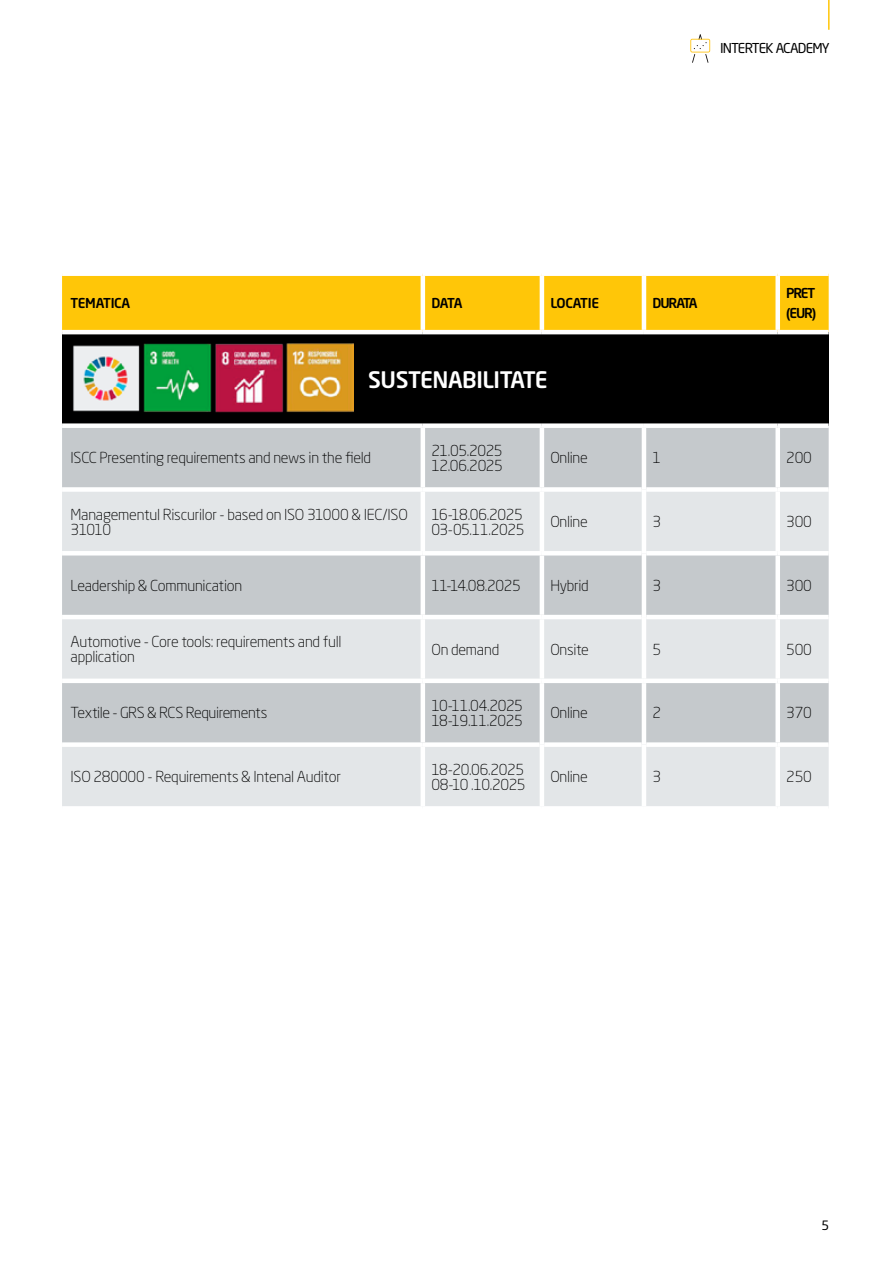
<style>
.page{position:relative;width:893px;height:1263px;background:#fff}
.page>*{position:absolute;margin:0;border:0;box-sizing:border-box;transform-origin:0 0}
.t1{font:500 22.5px "Neo Sans Pro";letter-spacing:-.02em;color:#fff}
.t2{font:300 15px/15px "Neo Sans Pro";letter-spacing:-.02em;color:#000}
.t3{font:500 13.5px/20.7px "Neo Sans Pro";letter-spacing:-.08em;color:#000}
.t4{font:500 13.5px "Neo Sans Pro";letter-spacing:-.02em;color:#000}
.t5{font:13.5px "Neo Sans Pro";letter-spacing:-.05em;color:#000}
.t6{font:12.75px "Neo Sans Std";color:#000}
</style>
<div class="page">
<div style="left:62px;top:276px;width:767px;height:54px;background:#ffc608"></div>
<div style="left:62px;top:332px;width:767px;height:94px;background:#000"></div>
<div style="left:62px;top:428px;width:767px;height:59px;background:#c5c9cc"></div>
<svg style="left:62px;top:492px;width:767px;height:314px;background:#d7dadc"></svg>
<hr style="left:421px;top:276px;width:4px;height:54px;background:#fff">
<hr style="left:540px;top:276px;width:4px;height:54px;background:#fff">
<hr style="left:642px;top:276px;width:4px;height:54px;background:#fff">
<div style="left:775px;top:276px;width:5px;height:54px;background:#fff"></div>
<hr style="left:421px;top:428px;width:4px;height:59px;background:#fff">
<hr style="left:540px;top:428px;width:4px;height:59px;background:#fff">
<hr style="left:421px;top:492px;width:4px;height:59px;background:#fff">
<hr style="left:540px;top:492px;width:4px;height:59px;background:#fff">
<hr style="left:421px;top:555px;width:4px;height:60px;background:#fff">
<hr style="left:540px;top:555px;width:4px;height:60px;background:#fff">
<hr style="left:421px;top:619px;width:4px;height:60px;background:#fff">
<hr style="left:540px;top:619px;width:4px;height:60px;background:#fff">
<hr style="left:421px;top:683px;width:4px;height:59px;background:#fff">
<hr style="left:62px;top:330px;width:361px;height:4px;background:#fff">
<hr style="left:423px;top:330px;width:119px;height:4px;background:#fff">
<hr style="left:542px;top:330px;width:102px;height:4px;background:#fff">
<hr style="left:644px;top:330px;width:134px;height:4px;background:#fff">
<hr style="left:778px;top:330px;width:51px;height:4px;background:#fff">
<div style="left:62px;top:423px;width:361px;height:5px;background:#fff"></div>
<div style="left:423px;top:423px;width:119px;height:5px;background:#fff"></div>
<div style="left:542px;top:423px;width:102px;height:5px;background:#fff"></div>
<hr style="left:62px;top:551px;width:361px;height:4px;background:#fff">
<hr style="left:423px;top:551px;width:119px;height:4px;background:#fff">
<hr style="left:542px;top:551px;width:100px;height:4px;background:#fff">
<hr style="left:62px;top:615px;width:361px;height:4px;background:#fff">
<hr style="left:423px;top:615px;width:119px;height:4px;background:#fff">
<hr style="left:542px;top:615px;width:100px;height:4px;background:#fff">
<hr style="left:62px;top:679px;width:361px;height:4px;background:#fff">
<hr style="left:423px;top:679px;width:119px;height:4px;background:#fff">
<div style="left:644px;top:423px;width:134px;height:5px;background:#fff"></div>
<div style="left:778px;top:423px;width:51px;height:5px;background:#fff"></div>
<hr style="left:646px;top:551px;width:132px;height:4px;background:#fff">
<hr style="left:778px;top:551px;width:51px;height:4px;background:#fff">
<hr style="left:646px;top:615px;width:132px;height:4px;background:#fff">
<hr style="left:778px;top:615px;width:51px;height:4px;background:#fff">
<hr style="left:644px;top:679px;width:134px;height:4px;background:#fff">
<hr style="left:778px;top:679px;width:51px;height:4px;background:#fff">
<hr style="left:642px;top:428px;width:4px;height:61px;background:#fff">
<div style="left:775px;top:428px;width:5px;height:59px;background:#fff"></div>
<hr style="left:642px;top:489px;width:4px;height:64px;background:#fff">
<div style="left:775px;top:492px;width:5px;height:59px;background:#fff"></div>
<hr style="left:642px;top:553px;width:4px;height:64px;background:#fff">
<div style="left:775px;top:555px;width:5px;height:60px;background:#fff"></div>
<hr style="left:642px;top:617px;width:4px;height:62px;background:#fff">
<div style="left:775px;top:619px;width:5px;height:60px;background:#fff"></div>
<div style="left:775px;top:683px;width:5px;height:59px;background:#fff"></div>
<hr style="left:542px;top:679px;width:102px;height:4px;background:#fff">
<div style="left:544px;top:742px;width:98px;height:5px;background:#fff"></div>
<hr style="left:540px;top:683px;width:4px;height:62px;background:#fff">
<hr style="left:540px;top:745px;width:4px;height:61px;background:#fff">
<hr style="left:642px;top:683px;width:4px;height:62px;background:#fff">
<hr style="left:642px;top:745px;width:4px;height:61px;background:#fff">
<div style="left:62px;top:742px;width:361px;height:5px;background:#fff"></div>
<hr style="left:421px;top:747px;width:4px;height:59px;background:#fff">
<div style="left:423px;top:742px;width:117px;height:5px;background:#fff"></div>
<div style="left:646px;top:742px;width:132px;height:5px;background:#fff"></div>
<div style="left:775px;top:747px;width:5px;height:59px;background:#fff"></div>
<div style="left:778px;top:742px;width:51px;height:5px;background:#fff"></div>
<img style="left:73px;top:344px;width:280px;height:69px">
<hr style="left:828px;top:0;width:2px;height:30px;background:#ffc608">
<svg style="left:690px;top:34px;width:20px;height:29px"></svg>
<p class="t5" style="left:720px;top:40px;width:111px">INTERTEK ACADEMY</p>
<p class="t4" style="left:71px;top:295px;width:61px">TEMATICA</p>
<p class="t3" style="left:431px;top:292px;width:33px">DATA</p>
<p class="t4" style="left:550px;top:295px;width:50px">LOCATIE</p>
<p class="t3" style="left:652px;top:292px;width:46px">DURATA</p>
<p class="t3" style="left:786px;top:282px;width:32px">PRET (EUR)</p>
<h1 class="t1" style="left:368px;top:365px;width:181px">SUSTENABILITATE</h1>
<p class="t2" style="left:71px;top:450px;width:302px">ISCC Presenting requirements and news in the field</p>
<p class="t2" style="left:431px;top:443px;width:73px">21.05.2025<br>12.06.2025</p>
<p class="t2" style="left:550px;top:450px;width:39px">Online</p>
<p class="t2" style="left:652px;top:450px;width:10px">1</p>
<p class="t2" style="left:786px;top:450px;width:27px">200</p>
<p class="t2" style="left:71px;top:506px;width:339px">Managementul Riscurilor - based on ISO 31000 &amp; IEC/ISO<br>31010</p>
<p class="t2" style="left:431px;top:506px;width:95px">16-18.06.2025<br>03-05.11.2025</p>
<p class="t2" style="left:550px;top:514px;width:39px">Online</p>
<p class="t2" style="left:652px;top:514px;width:10px">3</p>
<p class="t2" style="left:786px;top:514px;width:27px">300</p>
<p class="t2" style="left:71px;top:578px;width:173px">Leadership &amp; Communication</p>
<p class="t2" style="left:431px;top:578px;width:91px">11-14.08.2025</p>
<p class="t2" style="left:550px;top:578px;width:40px">Hybrid</p>
<p class="t2" style="left:652px;top:578px;width:10px">3</p>
<p class="t2" style="left:786px;top:578px;width:27px">300</p>
<p class="t2" style="left:71px;top:634px;width:273px">Automotive - Core tools: requirements and full application</p>
<p class="t2" style="left:431px;top:642px;width:69px">On demand</p>
<p class="t2" style="left:550px;top:642px;width:40px">Onsite</p>
<p class="t2" style="left:652px;top:642px;width:10px">5</p>
<p class="t2" style="left:786px;top:642px;width:27px">500</p>
<p class="t2" style="left:71px;top:705px;width:198px">Textile - GRS &amp; RCS Requirements</p>
<p class="t2" style="left:431px;top:698px;width:93px">10-11.04.2025<br>18-19.11.2025</p>
<p class="t2" style="left:550px;top:705px;width:39px">Online</p>
<p class="t2" style="left:652px;top:705px;width:10px">2</p>
<p class="t2" style="left:786px;top:705px;width:27px">370</p>
<p class="t2" style="left:71px;top:769px;width:272px">ISO 280000 - Requirements &amp; Intenal Auditor</p>
<p class="t2" style="left:431px;top:762px;width:96px">18-20.06.2025<br>08-10 .10.2025</p>
<p class="t2" style="left:550px;top:769px;width:39px">Online</p>
<p class="t2" style="left:652px;top:769px;width:10px">3</p>
<p class="t2" style="left:786px;top:769px;width:27px">250</p>
<p class="t6" style="left:821px;top:1218px;width:9px">5</p>
</div>
